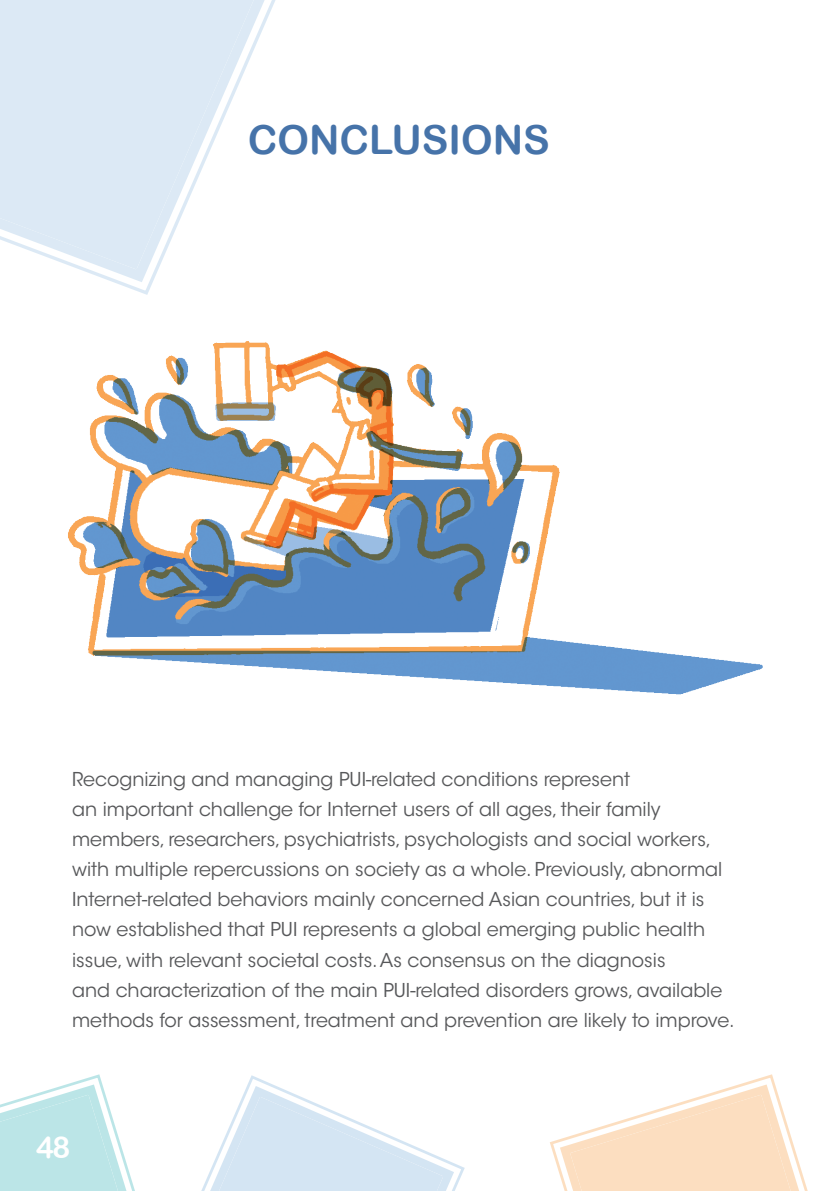
<style>
.page{position:relative;width:840px;height:1191px;background:#fff}
.page>*{position:absolute;margin:0;border:0;box-sizing:border-box;transform-origin:0 0}
.t1{font:40px "Arial Rounded MT Bold";color:#4673a9}
.t2{font:30px "Arial Rounded MT Bold";color:#fff}
.t3{font:19px/30px "ITC Avant Garde Std";color:#57585a}
</style>
<div class="page">
<svg style="left:0;top:1074px;width:465px;height:117px"></svg>
<svg style="left:550px;top:1074px;width:258px;height:117px"></svg>
<svg style="left:0;top:0;width:276px;height:288px"></svg>
<img style="left:68px;top:341px;width:695px;height:354px">
<p class="t1" style="left:248px;top:116px;width:303px">CONCLUSIONS</p>
<p class="t3" style="left:72px;top:765px;width:663px">Recognizing and managing PUI-related conditions represent<br>an important challenge for Internet users of all ages, their family members, researchers, psychiatrists, psychologists and social workers, with multiple repercussions on society as a whole. Previously, abnormal Internet-related behaviors mainly concerned Asian countries, but it is now established that PUI represents a global emerging public health issue, with relevant societal costs. As consensus on the diagnosis<br>and characterization of the main PUI-related disorders grows, available methods for assessment, treatment and prevention are likely to improve.</p>
<h2 class="t2" style="left:36px;top:1129px;width:36px">48</h2>
</div>
